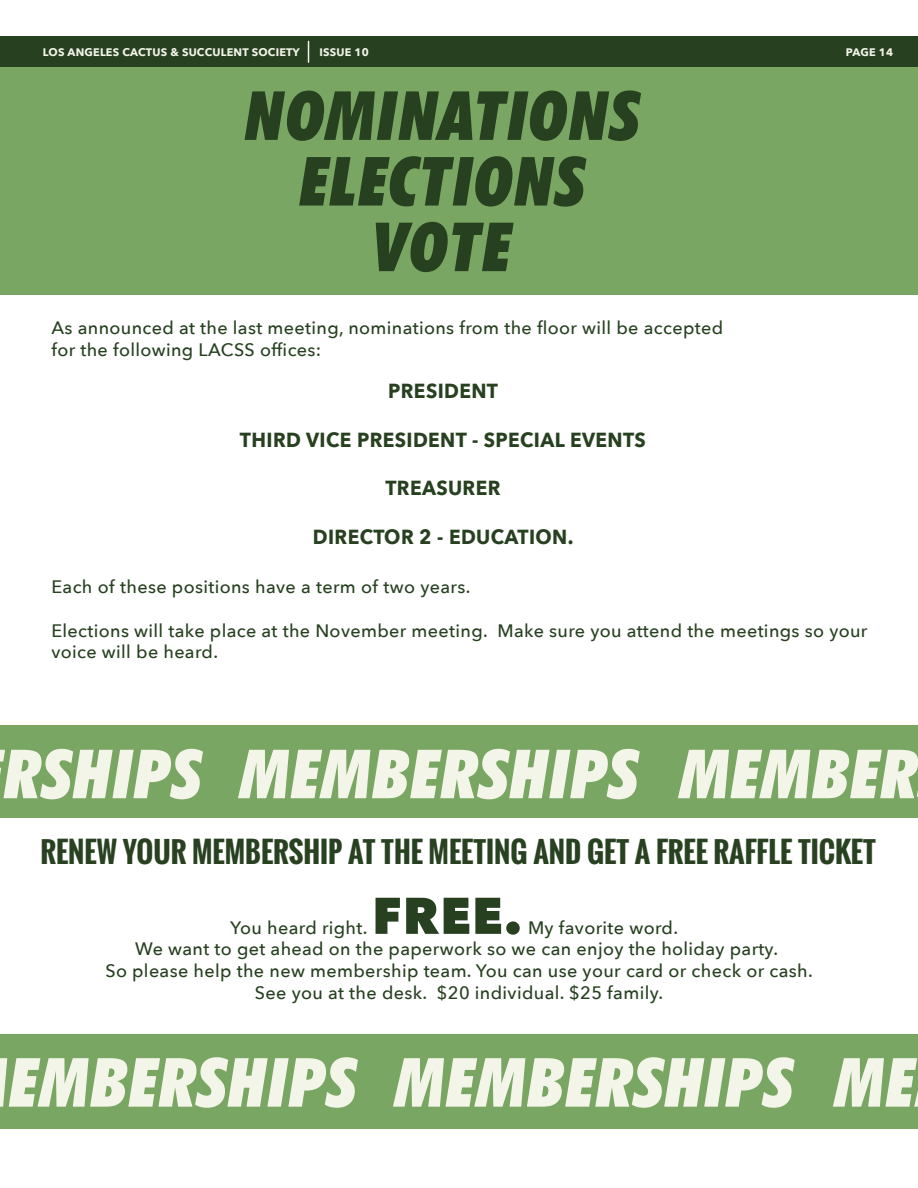
<style>
.page{position:relative;width:918px;height:1188px;background:#fff}
.page>*{position:absolute;margin:0;border:0;box-sizing:border-box;transform-origin:0 0}
.t1{font:italic 900 condensed 67.95px "Futura BT";letter-spacing:.02em;color:#f4f5e9}
.t2{font:italic 900 condensed 67.95px/65.7px "Futura BT";letter-spacing:.02em;color:#274120;text-align:center}
.t3{font:800 51px "Avenir Next";color:#274120}
.t4{font:700 28.5px "Oswald";color:#284120}
.t5{font:700 20.4px "Avenir Next";letter-spacing:.02em;color:#274120;scale:.94 1}
.t6{font:500 18px/21.6px "Avenir Next";letter-spacing:.02em;color:#274120}
.t7{font:700 10.95px "Avenir Next";letter-spacing:.02em;color:#f3f4e9}
</style>
<div class="page">
<div style="left:0;top:67px;width:918px;height:228px;background:#79a662"></div>
<div style="left:0;top:725px;width:918px;height:92px;background:#79a662"></div>
<div style="left:0;top:1034px;width:918px;height:94px;background:#79a662"></div>
<div style="left:0;top:37px;width:918px;height:30px;background:#274120"></div>
<svg style="left:308px;top:41px;width:1px;height:21px"></svg>
<p class="t7" style="left:43px;top:43px;width:259px">LOS ANGELES CACTUS &amp; SUCCULENT SOCIETY</p>
<p class="t7" style="left:320px;top:43px;width:51px">ISSUE 10</p>
<p class="t7" style="left:846px;top:43px;width:49px">PAGE 14</p>
<h1 class="t2" style="left:245px;top:82px;width:396px">NOMINATIONS<br>ELECTIONS<br>VOTE</h1>
<p class="t6" style="left:51px;top:317px;width:673px">As announced at the last meeting, nominations from the floor will be accepted for the following LACSS offices:</p>
<p class="t5" style="left:388px;top:373px;width:118px">PRESIDENT</p>
<p class="t5" style="left:240px;top:422px;width:433px">THIRD VICE PRESIDENT - SPECIAL EVENTS</p>
<p class="t5" style="left:385px;top:471px;width:124px">TREASURER</p>
<p class="t5" style="left:313px;top:519px;width:279px">DIRECTOR 2 - EDUCATION.</p>
<p class="t6" style="left:51px;top:576px;width:421px">Each of these positions have a term of two years.</p>
<p class="t6" style="left:51px;top:619px;width:818px">Elections will take place at the November meeting. Make sure you attend the meetings so your voice will be heard.</p>
<h1 class="t1" style="left:5px;top:733px;width:915px">RSHIPS MEMBERSHIPS MEMBER</h1>
<h3 class="t4" style="left:40px;top:830px;width:837px">RENEW YOUR MEMBERSHIP AT THE MEETING AND GET A FREE RAFFLE TICKET</h3>
<h2 class="t3" style="left:372px;top:884px;width:151px">FREE.</h2>
<p class="t6" style="left:528px;top:916px;width:152px">My favorite word.</p>
<p class="t6" style="left:135px;top:938px;width:644px">We want to get ahead on the paperwork so we can enjoy the holiday party.</p>
<p class="t6" style="left:105px;top:959px;width:709px">So please help the new membership team. You can use your card or check or cash.</p>
<p class="t6" style="left:255px;top:981px;width:410px">See you at the desk. $20 individual. $25 family.</p>
<p class="t6" style="left:230px;top:916px;width:139px">You heard right.</p>
<h1 class="t1" style="left:10px;top:1041px;width:907px">EMBERSHIPS MEMBERSHIPS ME</h1>
</div>
